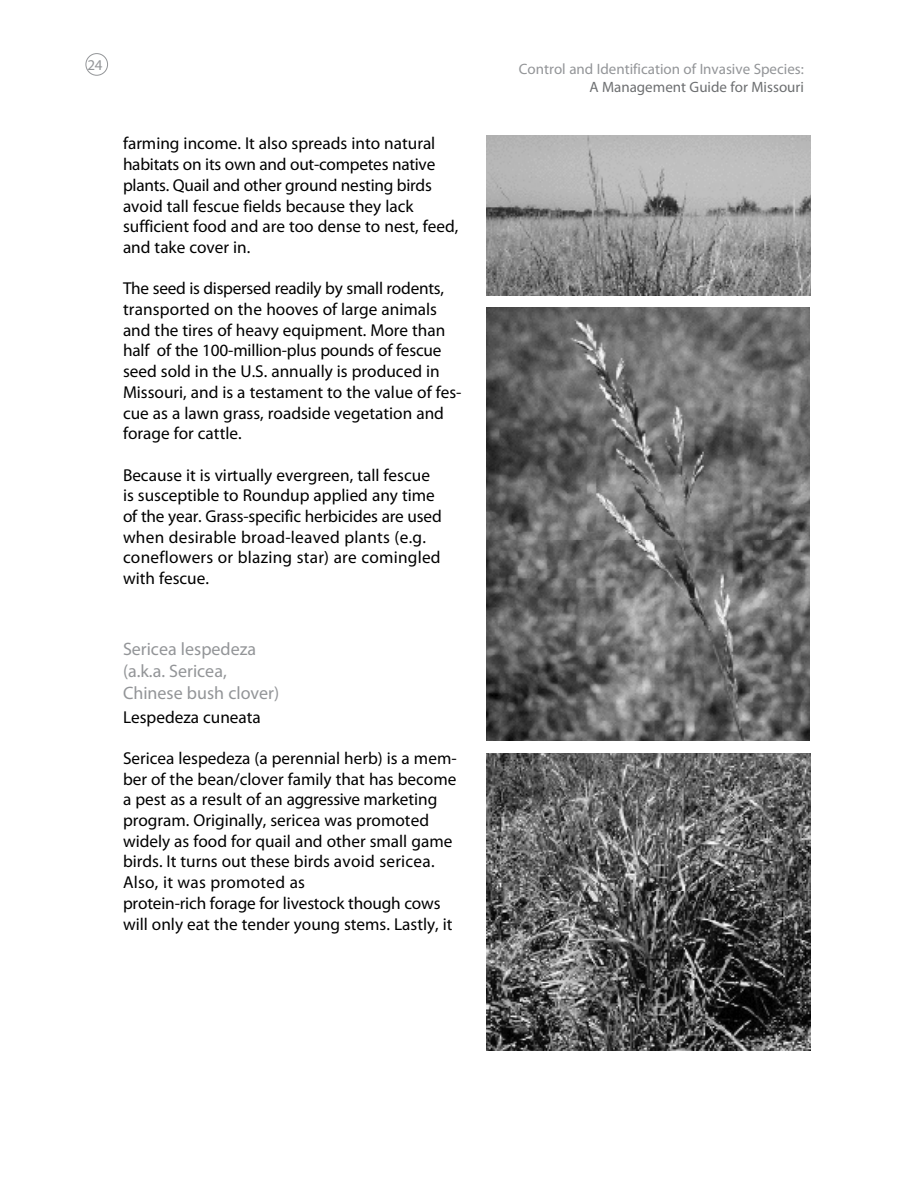
<style>
.page{position:relative;width:918px;height:1188px;background:#fff}
.page>*{position:absolute;margin:0;border:0;box-sizing:border-box;transform-origin:0 0}
.t1{font:18px/21.6px "Myriad Pro";color:#939598}
.t2{font:17.25px/20.7px "Myriad Pro";color:#000}
.t3{font:15px "Myriad Pro";color:#939598}
.t4{font:15px "Myriad Pro";color:#6d6f71}
</style>
<div class="page">
<img style="left:487px;top:135px;width:324px;height:160px">
<img style="left:486px;top:308px;width:324px;height:432px">
<img style="left:486px;top:754px;width:324px;height:297px">
<div style="left:86px;top:53px;width:22px;height:23px;border:1px solid #939598;border-radius:50%"></div>
<p class="t3" style="left:87px;top:56px;width:17px">24</p>
<p class="t2" style="left:123px;top:133px;width:337px">farming income. It also spreads into natural habitats on its own and out-competes native plants. Quail and other ground nesting birds avoid tall fescue fields because they lack sufficient food and are too dense to nest, feed, and take cover in.</p>
<p class="t2" style="left:123px;top:278px;width:340px">The seed is dispersed readily by small rodents, transported on the hooves of large animals and the tires of heavy equipment. More than half of the 100-million-plus pounds of fescue seed sold in the U.S. annually is produced in Missouri, and is a testament to the value of fes&shy;cue as a lawn grass, roadside vegetation and forage for cattle.</p>
<p class="t2" style="left:123px;top:464px;width:320px">Because it is virtually evergreen, tall fescue is susceptible to Roundup applied any time of the year. Grass-specific herbicides are used when desirable broad-leaved plants (e.g. coneflowers or blazing star) are comingled with fescue.</p>
<p class="t1" style="left:123px;top:638px;width:158px">Sericea lespedeza (a.k.a. Sericea,<br>Chinese bush clover)</p>
<p class="t2" style="left:123px;top:706px;width:139px">Lespedeza cuneata</p>
<p class="t2" style="left:123px;top:748px;width:335px">Sericea lespedeza (a perennial herb) is a mem&shy;ber of the bean/clover family that has become a pest as a result of an aggressive marketing program. Originally, sericea was promoted widely as food for quail and other small game birds. It turns out these birds avoid sericea.<br>Also, it was promoted as<br>protein-rich forage for livestock though cows will only eat the tender young stems. Lastly, it</p>
<p class="t3" style="left:519px;top:60px;width:287px">Control and Identification of Invasive Species:</p>
<p class="t4" style="left:589px;top:78px;width:216px">A Management Guide for Missouri</p>
</div>
